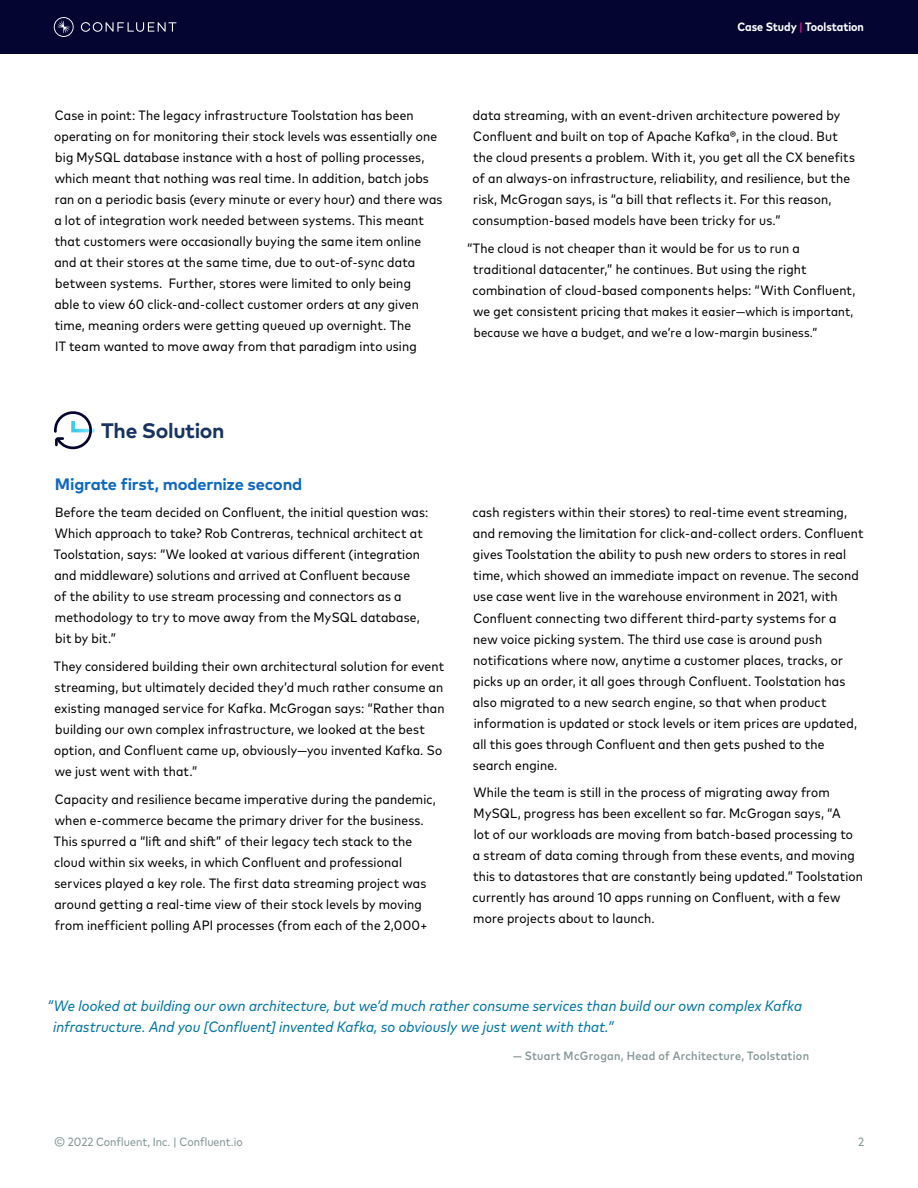
<style>
.page{position:relative;width:918px;height:1188px;background:#fff}
.page>*{position:absolute;margin:0;border:0;box-sizing:border-box;transform-origin:0 0}
.t1{font:700 21px "Mark Pro";letter-spacing:-.015em;color:#173361}
.t2{font:700 16.5px "Mark Pro";letter-spacing:-.015em;color:#0e68bc}
.t3{font:italic condensed 15px/21px "Mark Pro";letter-spacing:.01em;color:#0074a2}
.t4{font:condensed 13.5px/21px "Mark Pro";letter-spacing:.015em;color:#000}
.t5{font:condensed 12.75px/21px "Mark Pro";letter-spacing:.015em;color:#000}
.t6{font:500 condensed 12px "Mark Pro";letter-spacing:.025em;color:#829494}
.t7{font:condensed 12px "Mark Pro";color:#829494}
.t8{font:700 condensed 12px "Mark Pro";color:#fff}
.s1{color:#ae1b85}
.s2{font-size:13.5px}
</style>
<div class="page">
<div style="left:0;top:0;width:918px;height:54px;background:#040531"></div>
<svg style="left:81px;top:22px;width:95px;height:10px"></svg>
<svg style="left:54px;top:17px;width:20px;height:20px"></svg>
<svg style="left:54px;top:411px;width:41px;height:39px"></svg>
<p class="t8" style="left:737px;top:17px;width:128px">Case Study <span class="s1">|</span> Toolstation</p>
<p class="t4" style="left:54px;top:104px;width:390px">Case in point: The legacy infrastructure Toolstation has been operating on for monitoring their stock levels was essentially one big MySQL database instance with a host of polling processes, which meant that nothing was real time. In addition, batch jobs ran on a periodic basis (every minute or every hour) and there was a lot of integration work needed between systems. This meant that customers were occasionally buying the same item online and at their stores at the same time, due to out-of-sync data between systems. Further, stores were limited to only being<br>able to view 60 click-and-collect customer orders at any given time, meaning orders were getting queued up overnight. The<br>IT team wanted to move away from that paradigm into using</p>
<p class="t4" style="left:473px;top:104px;width:384px">data streaming, with an event-driven architecture powered by Confluent and built on top of Apache Kafka®, in the cloud. But the cloud presents a problem. With it, you get all the CX benefits of an always-on infrastructure, reliability, and resilience, but the risk, McGrogan says, is “a bill that reflects it. For this reason, consumption-based models have been tricky for us.”</p>
<p class="t4" style="left:473px;top:237px;width:384px;text-indent:-6px">“The cloud is not cheaper than it would be for us to run a traditional datacenter,” he continues. But using the right combination of cloud-based components helps: “With Confluent,</p>
<p class="t5" style="left:473px;top:300px;width:382px"><span class="s2">we get consistent pricing</span> that makes it easier—which is important, because we have a budget, and we’re a low-margin business.”</p>
<h1 class="t1" style="left:101px;top:414px;width:125px">The Solution</h1>
<p class="t2" style="left:55px;top:471px;width:249px">Migrate first, modernize second</p>
<p class="t4" style="left:54px;top:501px;width:376px">Before the team decided on Confluent, the initial question was:<br>Which approach to take? Rob Contreras, technical architect at Toolstation, says: “We looked at various different (integration and middleware) solutions and arrived at Confluent because<br>of the ability to use stream processing and connectors as a methodology to try to move away from the MySQL database, bit by bit.”</p>
<p class="t4" style="left:54px;top:655px;width:392px">They considered building their own architectural solution for event streaming, but ultimately decided they’d much rather consume an existing managed service for Kafka. McGrogan says: “Rather than building our own complex infrastructure, we looked at the best option, and Confluent came up, obviously—you invented Kafka. So we just went with that.”</p>
<p class="t4" style="left:54px;top:788px;width:384px">Capacity and resilience became imperative during the pandemic, when e-commerce became the primary driver for the business.<br>This spurred a “lift and shift” of their legacy tech stack to the cloud within six weeks, in which Confluent and professional services played a key role. The first data streaming project was around getting a real-time view of their stock levels by moving from inefficient polling API processes (from each of the 2,000+</p>
<p class="t4" style="left:473px;top:501px;width:392px">cash registers within their stores) to real-time event streaming, and removing the limitation for click-and-collect orders. Confluent gives Toolstation the ability to push new orders to stores in real time, which showed an immediate impact on revenue. The second use case went live in the warehouse environment in 2021, with Confluent connecting two different third-party systems for a new voice picking system. The third use case is around push notifications where now, anytime a customer places, tracks, or picks up an order, it all goes through Confluent. Toolstation has also migrated to a new search engine, so that when product information is updated or stock levels or item prices are updated, all this goes through Confluent and then gets pushed to the search engine.</p>
<p class="t4" style="left:473px;top:781px;width:392px">While the team is still in the process of migrating away from MySQL, progress has been excellent so far. McGrogan says, “A<br>lot of our workloads are moving from batch-based processing to<br>a stream of data coming through from these events, and moving this to datastores that are constantly being updated.” Toolstation currently has around 10 apps running on Confluent, with a few more projects about to launch.</p>
<p class="t3" style="left:53px;top:994px;width:750px;text-indent:-6px">“We looked at building our own architecture, but we’d much rather consume services than build our own complex Kafka infrastructure. And you [Confluent] invented Kafka, so obviously we just went with that.”</p>
<p class="t6" style="left:513px;top:1046px;width:298px">— Stuart McGrogan, Head of Architecture, Toolstation</p>
<p class="t7" style="left:54px;top:1133px;width:190px">© 2022 Confluent, Inc. | Confluent.io</p>
<p class="t7" style="left:858px;top:1133px;width:7px">2</p>
</div>
